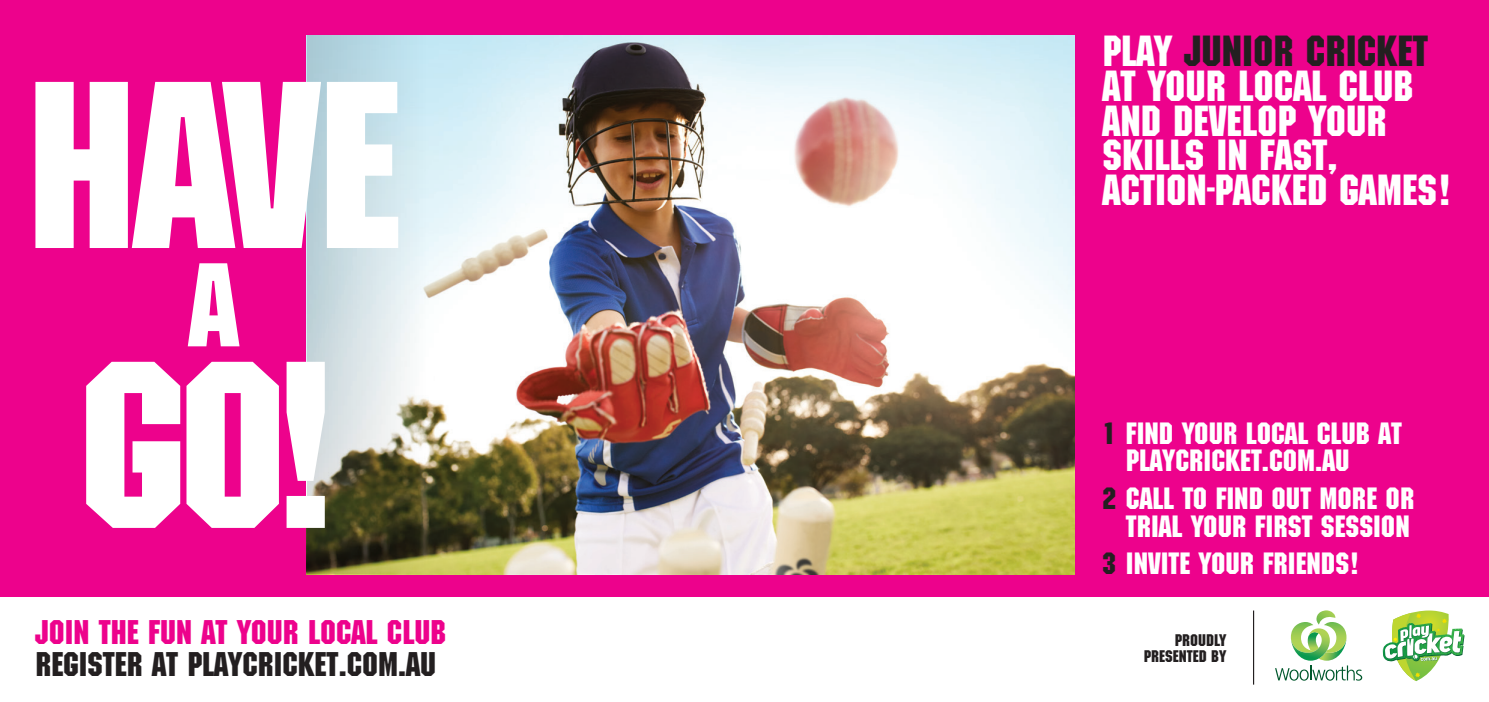
<style>
.page{position:relative;width:1489px;height:702px;background:#fff}
.page>*{position:absolute;margin:0;border:0;box-sizing:border-box;transform-origin:0 0}
.t1{font:42.5px/34.8px "Machine";color:#fff}
.t2{font:33.25px "Machine";color:#231f20}
._16_15{font:33.25px "Machine";color:#ed028c}
.t3{font:30px/27.5px "Machine";color:#fff}
.t4{font:16.5px/16.5px "Machine";color:#231f20;text-align:right}
.s1{color:#231f20}
</style>
<div class="page">
<div style="left:0;top:0;width:1488px;height:596px;background:#ed028c"></div>
<img style="left:436px;top:35px;width:638px;height:539px">
<svg style="left:306px;top:35px;width:130px;height:539px;background:#b0bab2"></svg>
<svg style="left:1275px;top:610px;width:87px;height:70px"></svg>
<hr style="left:1252px;top:610px;width:1px;height:74px;background:#231f20">
<svg style="left:1382px;top:610px;width:82px;height:71px"></svg>
<svg style="left:86px;top:362px;width:239px;height:166px"></svg>
<svg style="left:188px;top:263px;width:51px;height:83px"></svg>
<svg style="left:35px;top:82px;width:363px;height:166px;fill:#fff"></svg>
<p class="_16_15" style="left:35px;top:613px;width:412px">JOIN THE FUN AT YOUR LOCAL CLUB</p>
<p class="t2" style="left:35px;top:645px;width:402px">REGISTER AT PLAYCRICKET.COM.AU</p>
<p class="t1" style="left:1102px;top:35px;width:351px">PLAY <span class="s1">JUNIOR CRICKET<br></span>AT YOUR LOCAL CLUB<br>AND DEVELOP YOUR<br>SKILLS IN FAST,<br>ACTION-PACKED GAMES!</p>
<p class="t3" style="left:1125px;top:420px;width:277px;text-indent:-23px"><span class="s1">1</span> FIND YOUR LOCAL CLUB AT<br>PLAYCRICKET.COM.AU</p>
<p class="t3" style="left:1102px;top:485px;width:313px;text-align:right"><span class="s1">2</span> CALL TO FIND OUT MORE OR<br>TRIAL YOUR FIRST SESSION</p>
<p class="t3" style="left:1102px;top:551px;width:259px"><span class="s1">3</span> INVITE YOUR FRIENDS!</p>
<p class="t4" style="left:1143px;top:632px;width:84px">PROUDLY<br>PRESENTED BY</p>
</div>
